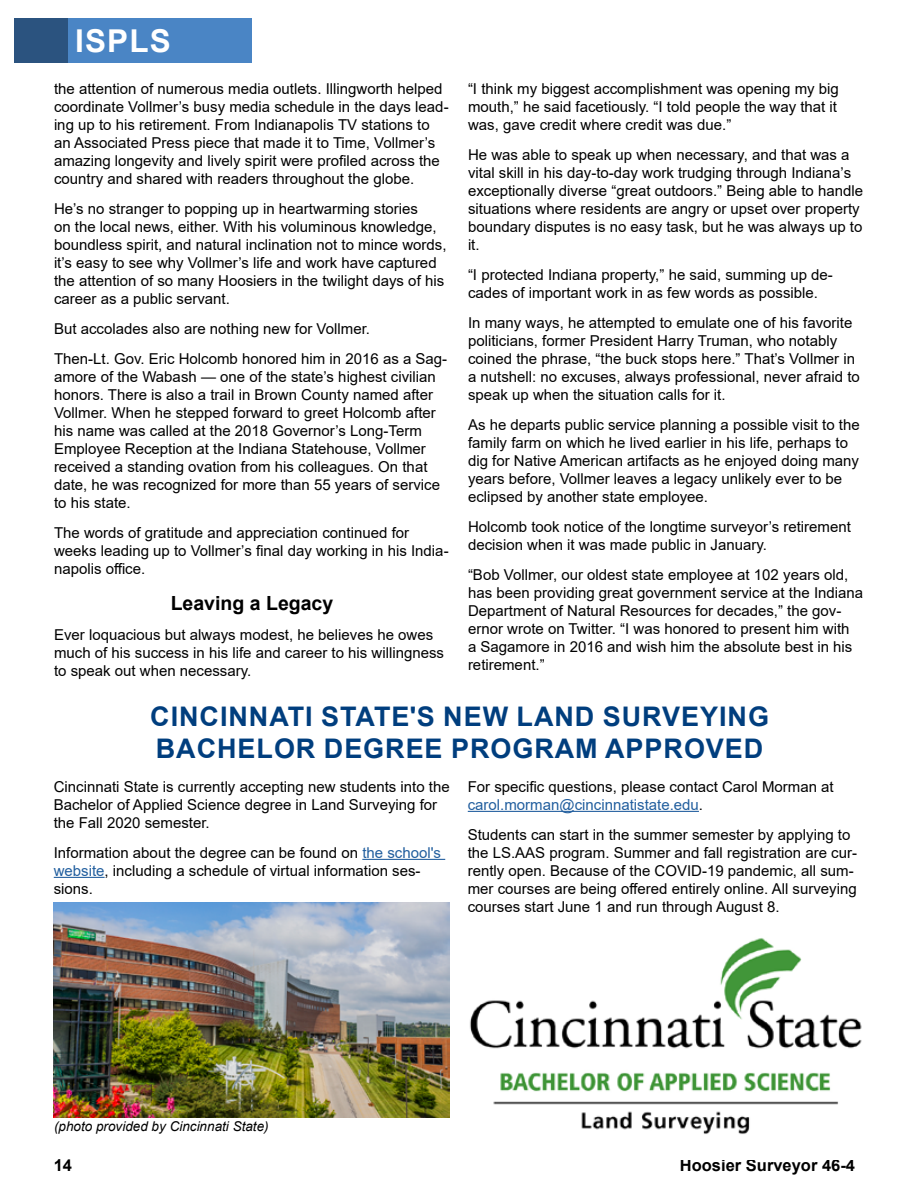
<style>
.page{position:relative;width:918px;height:1188px;background:#fff}
.page>*{position:absolute;margin:0;border:0;box-sizing:border-box;transform-origin:0 0}
.t1{font:700 31.5px "Arial";letter-spacing:.035em;color:#fff}
.t2{font:700 27px/31.5px "Arial";letter-spacing:.035em;color:#003e7e}
.t3{font:700 19.5px "Arial";color:#000}
.t4{font:700 16.5px "Arial";color:#000}
.t5{font:15px/18px "Arial";color:#000}
.t6{font:italic 13.5px "Arial";color:#000}
.s1{color:#215e9e}
</style>
<div class="page">
<div style="left:14px;top:18px;width:238px;height:45px;background:#4a85c5"></div>
<div style="left:14px;top:18px;width:54px;height:45px;background:#2b537f"></div>
<img style="left:469px;top:938px;width:393px;height:196px">
<hr style="left:362px;top:859px;width:83px;height:1px;background:#215e9e">
<hr style="left:54px;top:877px;width:51px;height:1px;background:#215e9e">
<hr style="left:468px;top:811px;width:231px;height:1px;background:#215e9e">
<img style="left:54px;top:903px;width:396px;height:215px">
<h1 class="t1" style="left:75px;top:18px;width:97px">ISPLS</h1>
<p class="t5" style="left:54px;top:80px;width:396px">the attention of numerous media outlets. Illingworth helped coordinate Vollmer’s busy media schedule in the days lead&shy;ing up to his retirement. From Indianapolis TV stations to an Associated Press piece that made it to Time, Vollmer’s amazing longevity and lively spirit were profiled across the country and shared with readers throughout the globe.</p>
<p class="t5" style="left:54px;top:200px;width:394px">He’s no stranger to popping up in heartwarming stories<br>on the local news, either. With his voluminous knowledge, boundless spirit, and natural inclination not to mince words, it’s easy to see why Vollmer’s life and work have captured the attention of so many Hoosiers in the twilight days of his career as a public servant.</p>
<p class="t5" style="left:54px;top:314px;width:395px;line-height:30px">But accolades also are nothing new for Vollmer.<br>Then-Lt. Gov. Eric Holcomb honored him in 2016 as a Sag-</p>
<p class="t5" style="left:54px;top:368px;width:388px">amore of the Wabash — one of the state’s highest civilian honors. There is also a trail in Brown County named after Vollmer. When he stepped forward to greet Holcomb after his name was called at the 2018 Governor’s Long-Term Employee Reception at the Indiana Statehouse, Vollmer received a standing ovation from his colleagues. On that date, he was recognized for more than 55 years of service to his state.</p>
<p class="t5" style="left:54px;top:524px;width:396px">The words of gratitude and appreciation continued for weeks leading up to Vollmer’s final day working in his India&shy;napolis office.</p>
<h3 class="t3" style="left:171px;top:589px;width:164px">Leaving a Legacy</h3>
<p class="t5" style="left:54px;top:625px;width:392px">Ever loquacious but always modest, he believes he owes much of his success in his life and career to his willingness to speak out when necessary.</p>
<p class="t5" style="left:468px;top:80px;width:372px">“I think my biggest accomplishment was opening my big mouth,” he said facetiously. “I told people the way that it was, gave credit where credit was due.”</p>
<p class="t5" style="left:468px;top:146px;width:397px">He was able to speak up when necessary, and that was a vital skill in his day-to-day work trudging through Indiana’s exceptionally diverse “great outdoors.” Being able to handle situations where residents are angry or upset over property boundary disputes is no easy task, but he was always up to it.</p>
<p class="t5" style="left:468px;top:266px;width:366px">“I protected Indiana property,” he said, summing up de&shy;cades of important work in as few words as possible.</p>
<p class="t5" style="left:468px;top:314px;width:393px">In many ways, he attempted to emulate one of his favorite politicians, former President Harry Truman, who notably coined the phrase, “the buck stops here.” That’s Vollmer in a nutshell: no excuses, always professional, never afraid to speak up when the situation calls for it.</p>
<p class="t5" style="left:468px;top:416px;width:393px">As he departs public service planning a possible visit to the family farm on which he lived earlier in his life, perhaps to dig for Native American artifacts as he enjoyed doing many years before, Vollmer leaves a legacy unlikely ever to be eclipsed by another state employee.</p>
<p class="t5" style="left:468px;top:518px;width:384px">Holcomb took notice of the longtime surveyor’s retirement decision when it was made public in January.</p>
<p class="t5" style="left:468px;top:566px;width:397px">“Bob Vollmer, our oldest state employee at 102 years old, has been providing great government service at the Indiana Department of Natural Resources for decades,” the gov&shy;ernor wrote on Twitter. “I was honored to present him with<br>a Sagamore in 2016 and wish him the absolute best in his retirement.”</p>
<h2 class="t2" style="left:150px;top:701px;width:620px">CINCINNATI STATE'S NEW LAND SURVEYING<br>BACHELOR DEGREE PROGRAM APPROVED</h2>
<p class="t5" style="left:54px;top:777px;width:398px">Cincinnati State is currently accepting new students into the<br>Bachelor of Applied Science degree in Land Surveying for the Fall 2020 semester.</p>
<p class="t5" style="left:54px;top:843px;width:389px">Information about the degree can be found on <span class="s1">the school's website</span>, including a schedule of virtual information ses&shy;sions.</p>
<p class="t5" style="left:468px;top:777px;width:367px">For specific questions, please contact Carol Morman at <span class="s1">carol.morman@cincinnatistate.edu</span>.</p>
<p class="t5" style="left:468px;top:825px;width:391px">Students can start in the summer semester by applying to the LS.AAS program. Summer and fall registration are cur&shy;rently open. Because of the COVID-19 pandemic, all sum&shy;mer courses are being offered entirely online. All surveying courses start June 1 and run through August 8.</p>
<p class="t6" style="left:54px;top:1118px;width:216px">(photo provided by Cincinnati State)</p>
<p class="t4" style="left:54px;top:1154px;width:20px">14</p>
<p class="t4" style="left:680px;top:1154px;width:177px">Hoosier Surveyor 46-4</p>
</div>
